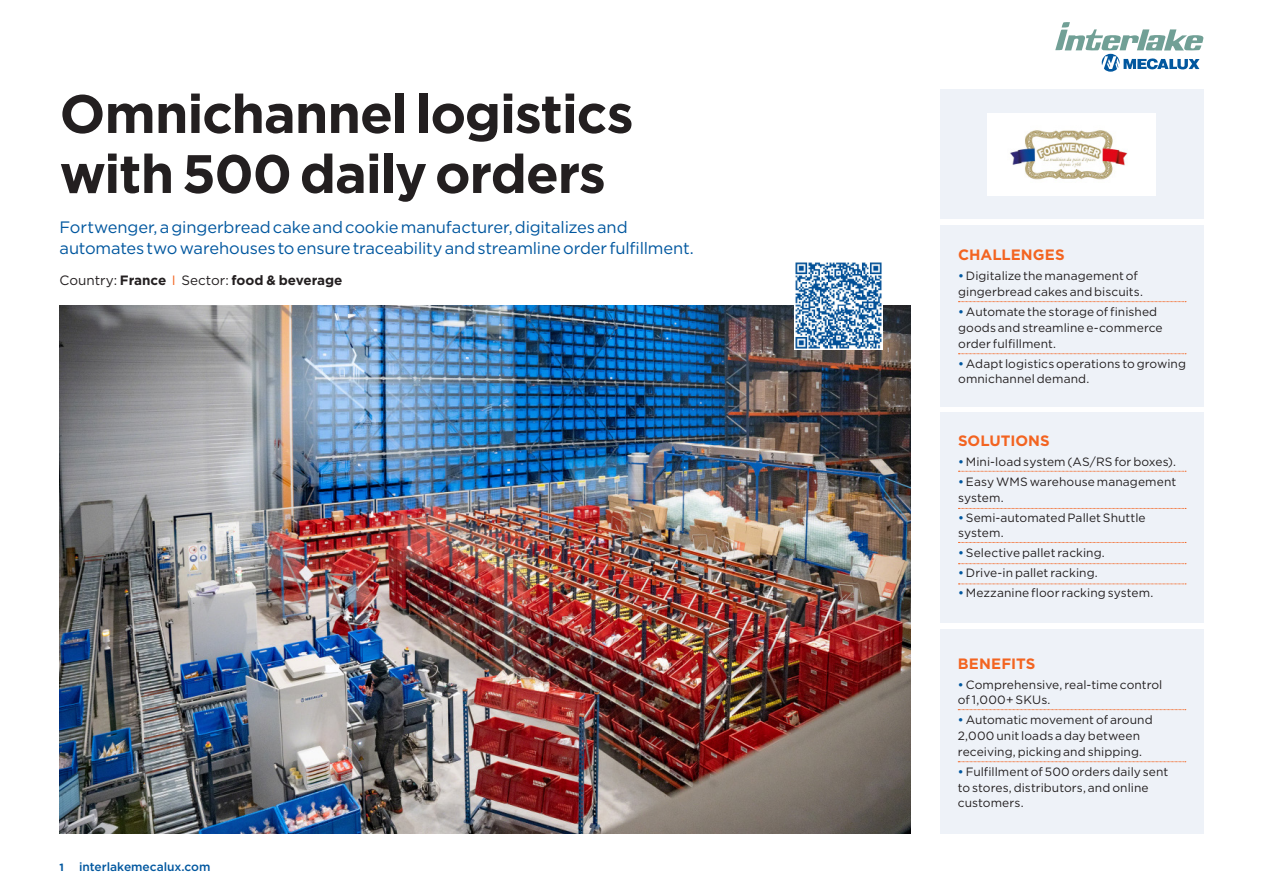
<style>
.page{position:relative;width:1263px;height:893px;background:#fff}
.page>*{position:absolute;margin:0;border:0;box-sizing:border-box;transform-origin:0 0}
.t1{font:700 54px/60px "Gotham";letter-spacing:-.025em;color:#231f20}
.t2{font:16.5px/21px "Gotham";letter-spacing:-.01em;color:#01579f}
.t3{font:700 15px "Gotham";color:#f36421}
.t4{font:700 13.5px "Gotham";color:#231f20}
.t5{font:12px/15.8px "Gotham";letter-spacing:.005em;color:#231f20}
.t6{font:500 12px "Gotham";color:#01579f}
.t7{font:700 10.5px "Gotham";color:#01579f}
.s1{font-weight:400}
.s2{font-weight:400;color:#f36421}
.s3{font-weight:500;color:#01579f}
</style>
<div class="page">
<svg style="left:1055px;top:22px;width:148px;height:50px"></svg>
<div style="left:940px;top:90px;width:263px;height:129px;background:#eef2f8"></div>
<img style="left:60px;top:305px;width:850px;height:529px">
<div style="left:940px;top:412px;width:263px;height:211px;background:#eef2f8"></div>
<div style="left:940px;top:225px;width:263px;height:181px;background:#eef2f8"></div>
<svg style="left:958px;top:301px;width:228px;height:1px"></svg>
<div style="left:940px;top:629px;width:263px;height:204px;background:#eef2f8"></div>
<svg style="left:958px;top:709px;width:228px;height:1px"></svg>
<div style="left:987px;top:113px;width:169px;height:82px;background:#fff"></div>
<img style="left:1010px;top:130px;width:118px;height:50px">
<img style="left:794px;top:262px;width:88px;height:87px">
<svg style="left:958px;top:353px;width:228px;height:1px"></svg>
<svg style="left:958px;top:471px;width:228px;height:1px"></svg>
<svg style="left:958px;top:761px;width:228px;height:1px"></svg>
<svg style="left:958px;top:508px;width:228px;height:1px"></svg>
<svg style="left:958px;top:542px;width:228px;height:1px"></svg>
<svg style="left:958px;top:563px;width:228px;height:1px"></svg>
<svg style="left:958px;top:584px;width:228px;height:1px"></svg>
<h1 class="t1" style="left:60px;top:84px;width:576px">Omnichannel logistics with 500 daily orders</h1>
<h2 class="t2" style="left:60px;top:217px;width:636px">Fortwenger, a gingerbread cake and cookie manufacturer, digitalizes and automates two warehouses to ensure traceability and streamline order fulfillment.</h2>
<p class="t4" style="left:60px;top:271px;width:284px"><span class="s1">Country:</span> France <span class="s2">I</span> <span class="s1">Sector:</span> food &amp; beverage</p>
<p class="t7" style="left:60px;top:860px;width:6px">1</p>
<p class="t6" style="left:79px;top:859px;width:133px">interlakemecalux.com</p>
<p class="t3" style="left:958px;top:245px;width:108px">CHALLENGES</p>
<p class="t5" style="left:958px;top:268px;width:186px"><span class="s3">•</span> Digitalize the management of gingerbread cakes and biscuits.</p>
<p class="t5" style="left:958px;top:304px;width:206px"><span class="s3">•</span> Automate the storage of finished goods and streamline e-commerce order fulfillment.</p>
<p class="t5" style="left:958px;top:355px;width:229px"><span class="s3">•</span> Adapt logistics operations to growing omnichannel demand.</p>
<p class="t3" style="left:958px;top:430px;width:93px">SOLUTIONS</p>
<p class="t5" style="left:958px;top:453px;width:219px"><span class="s3">•</span> Mini-load system (AS/RS for boxes).</p>
<p class="t5" style="left:958px;top:473px;width:220px"><span class="s3">•</span>Easy WMS warehouse management system.</p>
<p class="t5" style="left:958px;top:509px;width:189px"><span class="s3">•</span> Semi-automated Pallet Shuttle system.</p>
<p class="t5" style="left:958px;top:545px;width:148px"><span class="s3">•</span> Selective pallet racking.</p>
<p class="t5" style="left:958px;top:565px;width:141px"><span class="s3">•</span> Drive-in pallet racking.</p>
<p class="t5" style="left:958px;top:585px;width:197px"><span class="s3">•</span> Mezzanine floor racking system.</p>
<p class="t3" style="left:958px;top:653px;width:79px">BENEFITS</p>
<p class="t5" style="left:958px;top:676px;width:206px"><span class="s3">•</span> Comprehensive, real-time control of 1,000+ SKUs.</p>
<p class="t5" style="left:958px;top:712px;width:196px"><span class="s3">•</span> Automatic movement of around<br>2,000 unit loads a day between receiving, picking and shipping.</p>
<p class="t5" style="left:958px;top:763px;width:212px"><span class="s3">•</span> Fulfillment of 500 orders daily sent to stores, distributors, and online customers.</p>
</div>
